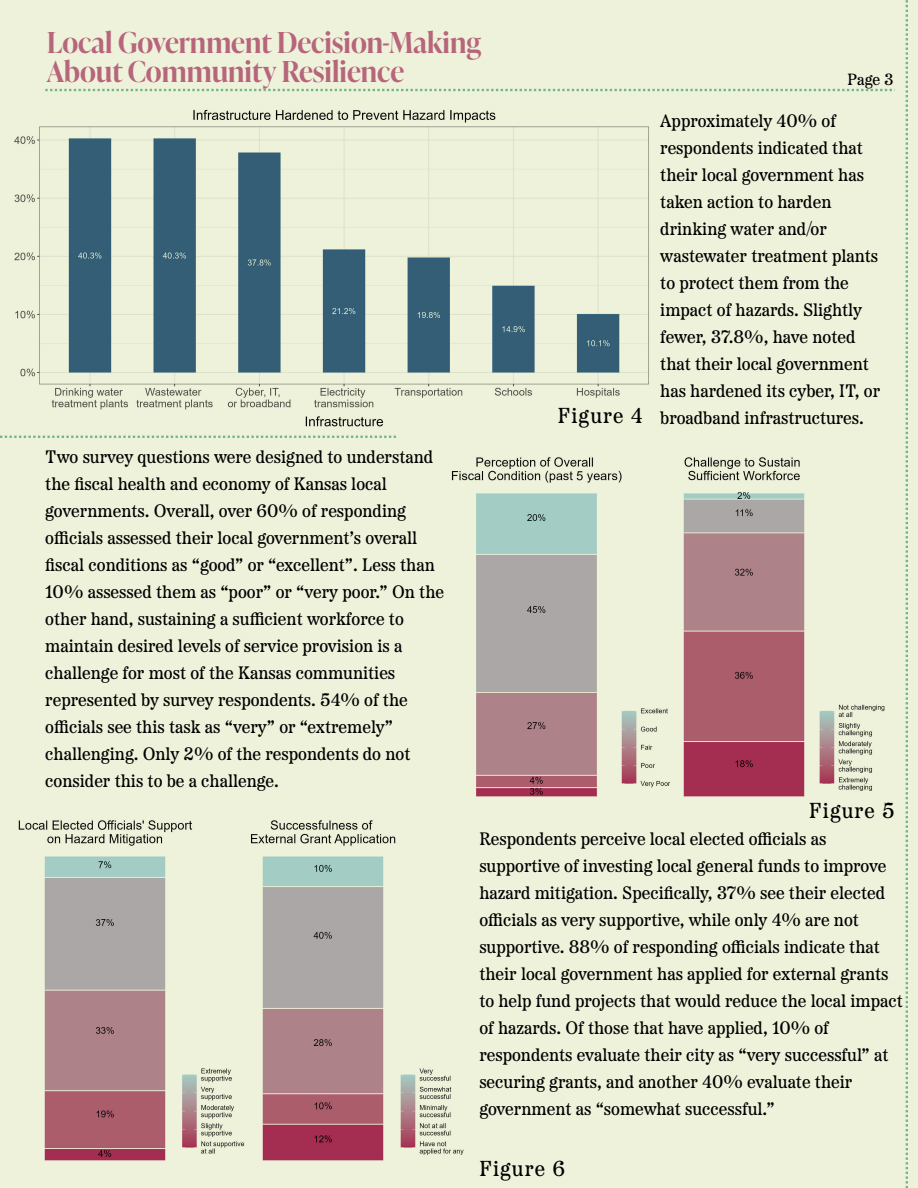
<style>
.page{position:relative;width:918px;height:1188px;background:#eef2da}
.page>*{position:absolute;margin:0;border:0;box-sizing:border-box;transform-origin:0 0}
.t1{font:600 28.8px/29.2px "Ivy Presto Display";color:#b7657b}
.t2{font:21.6px "Etna";letter-spacing:.05em;color:#000}
.t3{font:18px/27px "Etna";color:#000}
.t4{font:16.2px "Etna";color:#000}
</style>
<div class="page">
<svg style="left:906px;top:0;width:2px;height:1188px"></svg>
<svg style="left:45px;top:89px;width:850px;height:2px"></svg>
<svg style="left:0;top:436px;width:396px;height:2px"></svg>
<img style="left:254px;top:820px;width:210px;height:341px">
<img style="left:18px;top:820px;width:236px;height:341px">
<img style="left:451px;top:457px;width:219px;height:340px">
<img style="left:670px;top:457px;width:215px;height:340px">
<img style="left:14px;top:109px;width:635px;height:318px">
<h1 class="t1" style="left:47px;top:27px;width:436px">Local Government Decision-Making<br>About Community Resilience</h1>
<p class="t3" style="left:45px;top:442px;width:400px">Two survey questions were designed to understand the fiscal health and economy of Kansas local governments. Overall, over 60% of responding officials assessed their local government’s overall fiscal conditions as “good” or “excellent”. Less than 10% assessed them as “poor” or “very poor.” On the other hand, sustaining a sufficient workforce to maintain desired levels of service provision is a challenge for most of the Kansas communities represented by survey respondents. 54% of the officials see this task as “very” or “extremely” challenging. Only 2% of the respondents do not consider this to be a challenge.</p>
<p class="t2" style="left:558px;top:399px;width:86px">Figure 4</p>
<p class="t4" style="left:848px;top:67px;width:47px">Page 3</p>
<p class="t3" style="left:660px;top:106px;width:221px">Approximately 40% of respondents indicated that their local government has taken action to harden drinking water and/or wastewater treatment plants to protect them from the impact of hazards. Slightly fewer, 37.8%, have noted that their local government has hardened its cyber, IT, or broadband infrastructures.</p>
<p class="t2" style="left:809px;top:794px;width:87px">Figure 5</p>
<p class="t3" style="left:479px;top:824px;width:425px">Respondents perceive local elected officials as supportive of investing local general funds to improve hazard mitigation. Specifically, 37% see their elected officials as very supportive, while only 4% are not supportive. 88% of responding officials indicate that their local government has applied for external grants to help fund projects that would reduce the local impact of hazards. Of those that have applied, 10% of respondents evaluate their city as “very successful” at securing grants, and another 40% evaluate their government as “somewhat successful.”</p>
<p class="t2" style="left:479px;top:1151px;width:87px">Figure 6</p>
</div>
